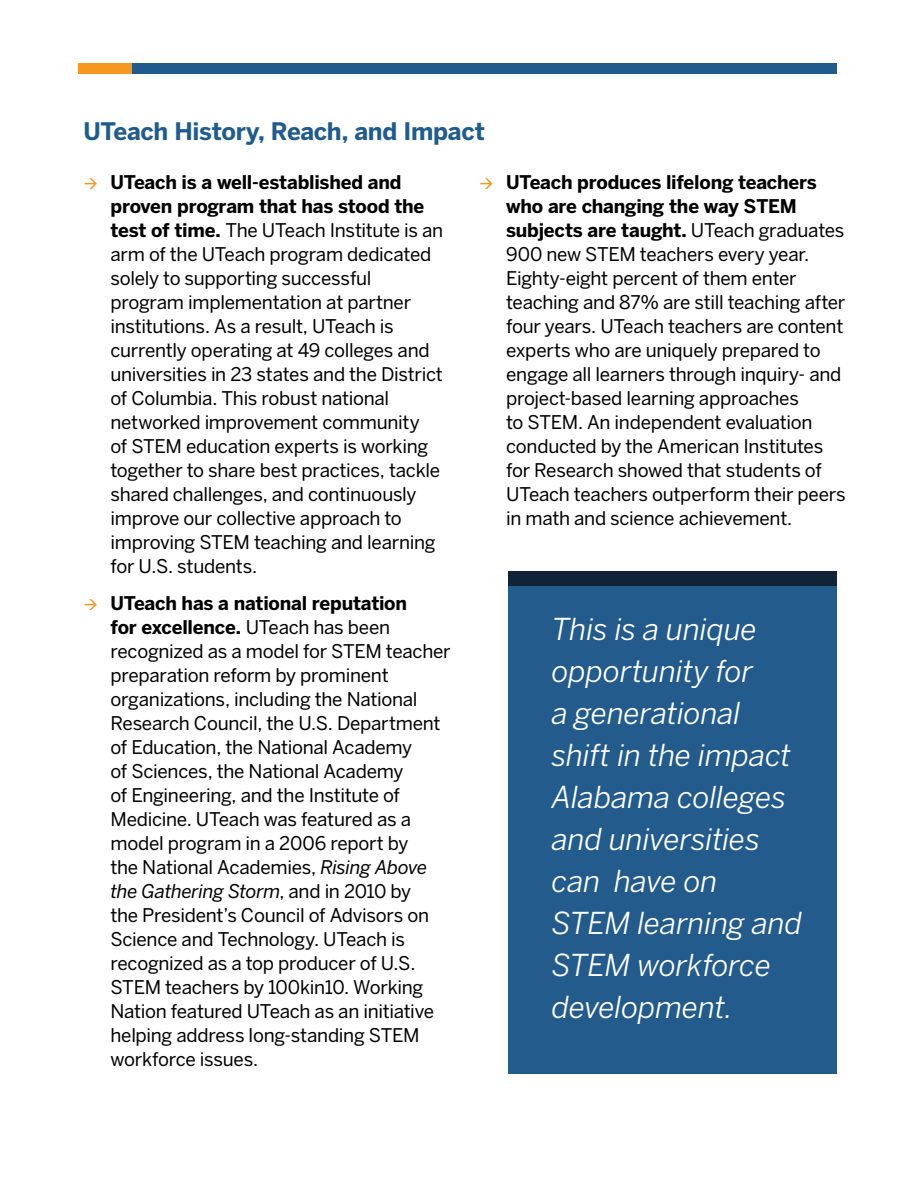
<style>
.page{position:relative;width:918px;height:1188px;background:#fff}
.page>*{position:absolute;margin:0;border:0;box-sizing:border-box;transform-origin:0 0}
.body{font:italic 30px/42px "Benton Sans";letter-spacing:-.01em;color:#fff}
.body-2{font:700 24px "Benton Sans";letter-spacing:-.015em;color:#1f5c8d}
.t1{font:18.75px/24px "Benton Sans";letter-spacing:-.015em;color:#000001}
.s1{font-weight:700}
.s2{font-style:italic}
</style>
<div class="page">
<div style="left:509px;top:572px;width:328px;height:502px;background:#225b8c"></div>
<div style="left:132px;top:64px;width:705px;height:10px;background:#1f5c8d"></div>
<div style="left:78px;top:64px;width:54px;height:10px;background:#f7971f"></div>
<div style="left:509px;top:572px;width:328px;height:14px;background:#112336"></div>
<p class="body-2" style="left:83px;top:117px;width:403px">UTeach History, Reach, and Impact</p>
<p class="t1" style="left:110px;top:170px;width:334px"><span class="s1">UTeach is a well-established and proven program that has stood the test of time.</span> The UTeach Institute is an arm of the UTeach program dedicated solely to supporting successful program implementation at partner institutions. As a result, UTeach is currently operating at 49 colleges and universities in 23 states and the District of Columbia. This robust national networked improvement community<br>of STEM education experts is working together to share best practices, tackle shared challenges, and continuously improve our collective approach to improving STEM teaching and learning for U.S. students.</p>
<p class="t1" style="left:110px;top:591px;width:342px"><span class="s1">UTeach has a national reputation<br>for excellence.</span> UTeach has been recognized as a model for STEM teacher preparation reform by prominent organizations, including the National Research Council, the U.S. Department of Education, the National Academy<br>of Sciences, the National Academy<br>of Engineering, and the Institute of Medicine. UTeach was featured as a model program in a 2006 report by<br>the National Academies, <span class="s2">Rising Above the Gathering Storm</span>, and in 2010 by<br>the President’s Council of Advisors on Science and Technology. UTeach is recognized as a top producer of U.S.<br>STEM teachers by 100kin10. Working Nation featured UTeach as an initiative helping address long-standing STEM workforce issues.</p>
<p class="t1" style="left:506px;top:170px;width:341px"><span class="s1">UTeach produces lifelong teachers who are changing the way STEM subjects are taught.</span> UTeach graduates 900 new STEM teachers every year.<br>Eighty-eight percent of them enter teaching and 87% are still teaching after four years. UTeach teachers are content experts who are uniquely prepared to engage all learners through inquiry- and project-based learning approaches<br>to STEM. An independent evaluation conducted by the American Institutes for Research showed that students of UTeach teachers outperform their peers in math and science achievement.</p>
<p class="body" style="left:552px;top:608px;width:252px">This is a unique opportunity for<br>a generational shift in the impact<br>Alabama colleges and universities can have on<br>STEM learning and<br>STEM workforce development.</p>
</div>
